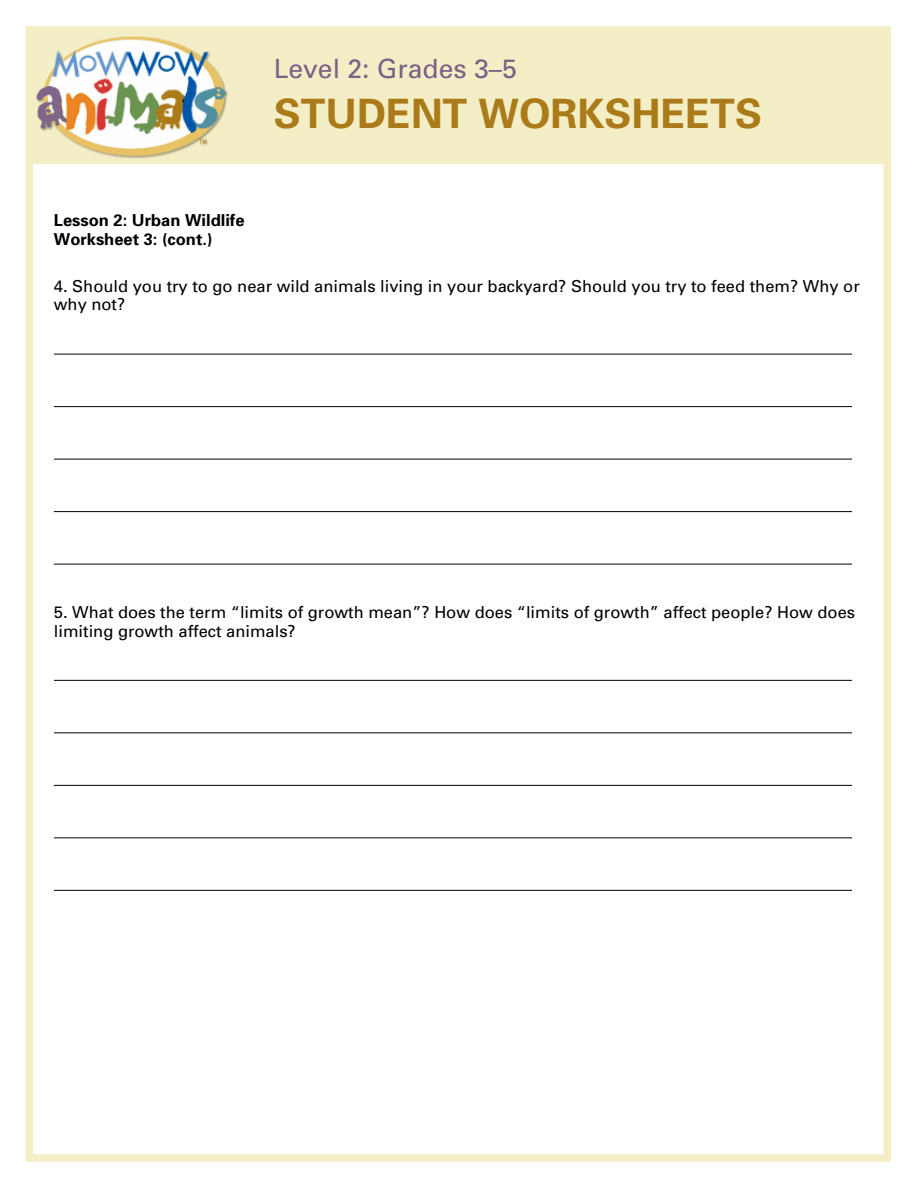
<style>
.page{position:relative;width:918px;height:1188px;background:#fff}
.page>*{position:absolute;margin:0;border:0;box-sizing:border-box;transform-origin:0 0}
.t1{font:700 40.5px "Univers";color:#ab7b1a}
.t2{font:26.55px "Univers";color:#7c6087}
.t3{font:16.5px/18.8px "Univers";color:#000}
.t4{font:700 16.5px/18.8px "Univers";color:#000}
</style>
<div class="page">
<hr style="left:54px;top:354px;width:798px;height:1px;background:#000">
<hr style="left:54px;top:406px;width:798px;height:1px;background:#000">
<hr style="left:54px;top:459px;width:798px;height:1px;background:#000">
<hr style="left:54px;top:511px;width:798px;height:1px;background:#000">
<hr style="left:54px;top:564px;width:798px;height:1px;background:#000">
<hr style="left:54px;top:680px;width:798px;height:1px;background:#000">
<hr style="left:54px;top:732px;width:798px;height:1px;background:#000">
<hr style="left:54px;top:785px;width:798px;height:1px;background:#000">
<hr style="left:54px;top:837px;width:798px;height:1px;background:#000">
<hr style="left:54px;top:890px;width:798px;height:1px;background:#000">
<div style="left:29px;top:30px;width:861px;height:134px;background:#f3eec5"></div>
<img style="left:36px;top:36px;width:192px;height:123px">
<div style="left:26px;top:26px;width:865px;height:1136px;border:8px solid #f3eec5"></div>
<h2 class="t2" style="left:274px;top:53px;width:245px">Level 2: Grades 3–5</h2>
<h1 class="t1" style="left:274px;top:89px;width:490px">STUDENT WORKSHEETS</h1>
<p class="t4" style="left:54px;top:211px;width:192px">Lesson 2: Urban Wildlife<br>Worksheet 3: (cont.)</p>
<p class="t3" style="left:54px;top:277px;width:807px">4. Should you try to go near wild animals living in your backyard? Should you try to feed them? Why or why not?</p>
<p class="t3" style="left:54px;top:603px;width:803px">5. What does the term “limits of growth mean”? How does “limits of growth” affect people? How does limiting growth affect animals?</p>
</div>
